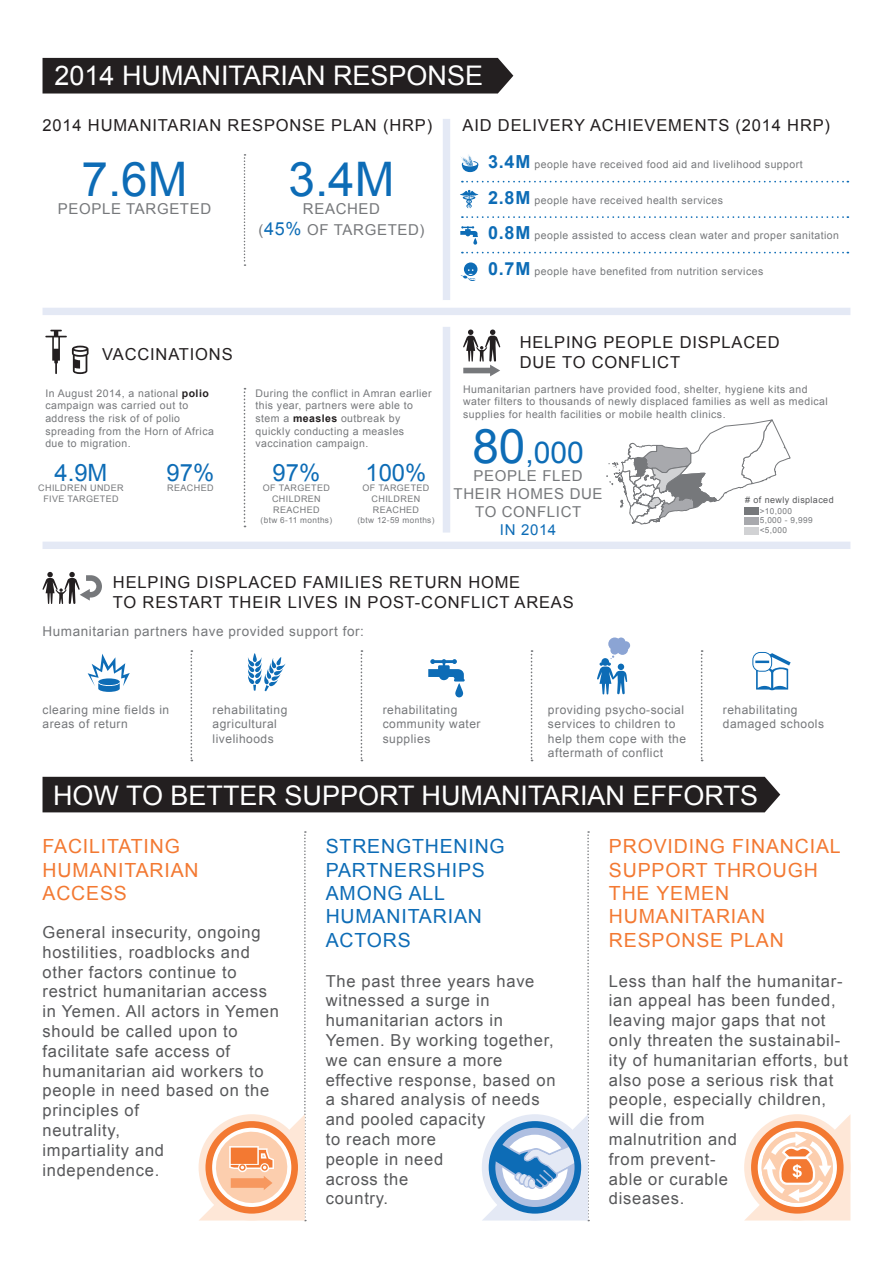
<style>
.page{position:relative;width:893px;height:1263px;background:#fff}
.page>*{position:absolute;margin:0;border:0;box-sizing:border-box;transform-origin:0 0}
.t1{font:47.7px "Arial";color:#0d6cb6}
.t2{font:30px "Arial";color:#0d6cb6}
.t3{font:27px "Arial";color:#fff}
.t4{font:23.85px "Arial";color:#0d6cb6}
.t5{font:19.5px/23.4px "Arial";letter-spacing:.045em;color:#f37932}
.t6{font:19.5px/23.4px "Arial";letter-spacing:.045em;color:#0d6cb6}
.t7{font:16.5px/19.8px "Arial";letter-spacing:.045em;color:#57585a}
.t8{font:16.5px/19.8px "Arial";letter-spacing:.05em;color:#231f20}
.t9{font:15px/18px "Arial";letter-spacing:.045em;color:#76787b;text-align:center}
.t10{font:15px "Arial";letter-spacing:.045em;color:#0d6cb6}
.t11{font:13.5px "Arial";letter-spacing:.045em;color:#76787b}
.t12{font:12px/14.4px "Arial";letter-spacing:.045em;color:#76787b}
.t13{font:10.5px/12.6px "Arial";letter-spacing:.045em;color:#76787b}
.t14{font:9px/10.8px "Arial";letter-spacing:.045em;color:#76787b;text-align:center}
.t15{font:9px "Arial";letter-spacing:.045em;color:#57585a}
.t16{font:8.25px "Arial";letter-spacing:.045em;color:#76787b}
.s1{font-size:18px;color:#0d6cb6}
.s2{font-weight:700;font-size:18px;color:#0d6cb6}
.s3{font-weight:700;color:#231f20}
.s4{font-size:47.7px}
</style>
<div class="page">
<div style="left:43px;top:777px;width:737px;height:35px;background:#231f20"></div>
<svg style="left:482px;top:831px;width:107px;height:390px"></svg>
<div style="left:489px;top:1121px;width:92px;height:92px;border:7px solid #0d6cb6;border-radius:50%"></div>
<svg style="left:744px;top:1114px;width:106px;height:106px"></svg>
<svg style="left:199px;top:831px;width:107px;height:390px"></svg>
<svg style="left:190px;top:650px;width:2px;height:111px"></svg>
<svg style="left:361px;top:650px;width:1px;height:111px"></svg>
<svg style="left:531px;top:650px;width:1px;height:111px"></svg>
<svg style="left:701px;top:650px;width:2px;height:111px"></svg>
<svg style="left:42px;top:572px;width:60px;height:32px"></svg>
<svg style="left:88px;top:654px;width:42px;height:38px"></svg>
<svg style="left:248px;top:653px;width:37px;height:39px"></svg>
<svg style="left:428px;top:659px;width:37px;height:39px"></svg>
<svg style="left:752px;top:652px;width:39px;height:38px"></svg>
<svg style="left:597px;top:637px;width:33px;height:57px"></svg>
<svg style="left:463px;top:329px;width:37px;height:47px"></svg>
<svg style="left:606px;top:419px;width:185px;height:106px"></svg>
<div style="left:740px;top:495px;width:97px;height:43px;background:#fff"></div>
<div style="left:744px;top:517px;width:14px;height:8px;background:#a8a9ad"></div>
<div style="left:744px;top:508px;width:14px;height:7px;background:#76787b"></div>
<div style="left:744px;top:527px;width:14px;height:7px;background:#d1d2d4"></div>
<svg style="left:45px;top:330px;width:44px;height:44px"></svg>
<svg style="left:244px;top:388px;width:1px;height:139px"></svg>
<svg style="left:460px;top:190px;width:18px;height:18px"></svg>
<svg style="left:461px;top:154px;width:17px;height:18px"></svg>
<svg style="left:460px;top:226px;width:18px;height:19px"></svg>
<svg style="left:461px;top:262px;width:16px;height:19px"></svg>
<svg style="left:462px;top:181px;width:386px;height:1px"></svg>
<svg style="left:462px;top:216px;width:386px;height:2px"></svg>
<svg style="left:462px;top:252px;width:386px;height:1px"></svg>
<svg style="left:244px;top:154px;width:1px;height:112px"></svg>
<div style="left:43px;top:308px;width:807px;height:7px;background:#e4e9f5"></div>
<div style="left:43px;top:542px;width:807px;height:7px;background:#e4e9f5"></div>
<div style="left:43px;top:58px;width:470px;height:36px;background:#231f20"></div>
<div style="left:443px;top:119px;width:7px;height:181px;background:#e4e9f5"></div>
<div style="left:443px;top:327px;width:7px;height:206px;background:#e4e9f5"></div>
<h3 class="t3" style="left:55px;top:58px;width:430px">2014 HUMANITARIAN RESPONSE</h3>
<p class="t8" style="left:43px;top:115px;width:391px">2014 HUMANITARIAN RESPONSE PLAN (HRP)</p>
<h1 class="t1" style="left:82px;top:148px;width:107px">7.6M</h1>
<h1 class="t1" style="left:289px;top:148px;width:107px">3.4M</h1>
<p class="t9" style="left:258px;top:198px;width:168px;line-height:21.6px">REACHED<br>(<span class="s1">45%</span> OF TARGETED)</p>
<p class="t9" style="left:58px;top:200px;width:155px">PEOPLE TARGETED</p>
<p class="t8" style="left:463px;top:115px;width:369px">AID DELIVERY ACHIEVEMENTS (2014 HRP)</p>
<p class="t13" style="left:488px;top:158px;width:316px"><span class="s2">3.4M</span> people have received food aid and livelihood support</p>
<p class="t13" style="left:488px;top:194px;width:237px"><span class="s2">2.8M</span> people have received health services</p>
<p class="t13" style="left:488px;top:229px;width:353px"><span class="s2">0.8M</span> people assisted to access clean water and proper sanitation</p>
<p class="t13" style="left:488px;top:265px;width:277px"><span class="s2">0.7M</span> people have benefited from nutrition services</p>
<p class="t8" style="left:102px;top:345px;width:132px">VACCINATIONS</p>
<p class="t13" style="left:45px;top:387px;width:170px">In August 2014, a national <span class="s3">polio </span>campaign was carried out to address the risk of of polio spreading from the Horn of Africa due to migration.</p>
<p class="t13" style="left:255px;top:387px;width:178px">During the conflict in Amran earlier this year, partners were able to stem a <span class="s3">measles</span> outbreak by quickly conducting a measles vaccination campaign.</p>
<h3 class="t4" style="left:55px;top:457px;width:54px">4.9M</h3>
<p class="t14" style="left:38px;top:483px;width:87px">CHILDREN UNDER<br>FIVE TARGETED</p>
<h3 class="t4" style="left:167px;top:457px;width:49px">97%</h3>
<p class="t14" style="left:167px;top:483px;width:48px">REACHED</p>
<h3 class="t4" style="left:273px;top:457px;width:49px">97%</h3>
<p class="t14" style="left:263px;top:483px;width:69px">OF TARGETED<br>CHILDREN<br>REACHED</p>
<p class="t16" style="left:261px;top:515px;width:73px">(btw 6-11 months)</p>
<h3 class="t4" style="left:365px;top:457px;width:62px">100%</h3>
<p class="t14" style="left:362px;top:483px;width:69px">OF TARGETED<br>CHILDREN<br>REACHED</p>
<p class="t16" style="left:357px;top:515px;width:79px">(btw 12-59 months)</p>
<p class="t8" style="left:520px;top:333px;width:262px">HELPING PEOPLE DISPLACED<br>DUE TO CONFLICT</p>
<p class="t13" style="left:463px;top:383px;width:366px">Humanitarian partners have provided food, shelter, hygiene kits and water filters to thousands of newly displaced families as well as medical supplies for health facilities or mobile health clinics.</p>
<h2 class="t2" style="left:472px;top:432px;width:113px"><span class="s4">80</span>,000</h2>
<p class="t9" style="left:454px;top:466px;width:151px">PEOPLE FLED<br>THEIR HOMES DUE<br>TO CONFLICT</p>
<p class="t10" style="left:500px;top:519px;width:58px">IN 2014</p>
<p class="t15" style="left:745px;top:494px;width:90px"># of newly displaced</p>
<p class="t16" style="left:760px;top:525px;width:29px">&lt;5,000</p>
<p class="t16" style="left:760px;top:506px;width:34px">&gt;10,000</p>
<p class="t16" style="left:760px;top:515px;width:54px">5,000 - 9,999</p>
<p class="t8" style="left:113px;top:572px;width:462px">HELPING DISPLACED FAMILIES RETURN HOME<br>TO RESTART THEIR LIVES IN POST-CONFLICT AREAS</p>
<p class="t11" style="left:43px;top:622px;width:323px">Humanitarian partners have provided support for:</p>
<p class="t12" style="left:43px;top:702px;width:128px">clearing mine fields in areas of return</p>
<p class="t12" style="left:213px;top:702px;width:76px">rehabilitating agricultural livelihoods</p>
<p class="t12" style="left:383px;top:702px;width:99px">rehabilitating community water supplies</p>
<p class="t12" style="left:548px;top:702px;width:140px">providing psycho-social services to children to help them cope with the aftermath of conflict</p>
<p class="t12" style="left:723px;top:702px;width:103px">rehabilitating damaged schools</p>
<h3 class="t3" style="left:53px;top:778px;width:707px">HOW TO BETTER SUPPORT HUMANITARIAN EFFORTS</h3>
<p class="t6" style="left:326px;top:835px;width:181px">STRENGTHENING<br>PARTNERSHIPS<br>AMONG ALL<br>HUMANITARIAN<br>ACTORS</p>
<p class="t7" style="left:326px;top:971px;width:231px">The past three years have witnessed a surge in humanitarian actors in<br>Yemen. By working together, we can ensure a more effective response, based on a shared analysis of needs and pooled capacity<br>to reach more<br>people in need<br>across the<br>country.</p>
<p class="t5" style="left:609px;top:835px;width:233px">PROVIDING FINANCIAL<br>SUPPORT THROUGH<br>THE YEMEN<br>HUMANITARIAN<br>RESPONSE PLAN</p>
<p class="t7" style="left:609px;top:971px;width:241px">Less than half the humanitar&shy;ian appeal has been funded, leaving major gaps that not only threaten the sustainabil&shy;ity of humanitarian efforts, but also pose a serious risk that people, especially children, will die from<br>malnutrition and<br>from prevent-<br>able or curable<br>diseases.</p>
<p class="t5" style="left:43px;top:835px;width:158px">FACILITATING<br>HUMANITARIAN<br>ACCESS</p>
<p class="t7" style="left:43px;top:922px;width:238px">General insecurity, ongoing hostilities, roadblocks and other factors continue to restrict humanitarian access in Yemen. All actors in Yemen should be called upon to facilitate safe access of humanitarian aid workers to people in need based on the principles of<br>neutrality,<br>impartiality and independence.</p>
</div>
